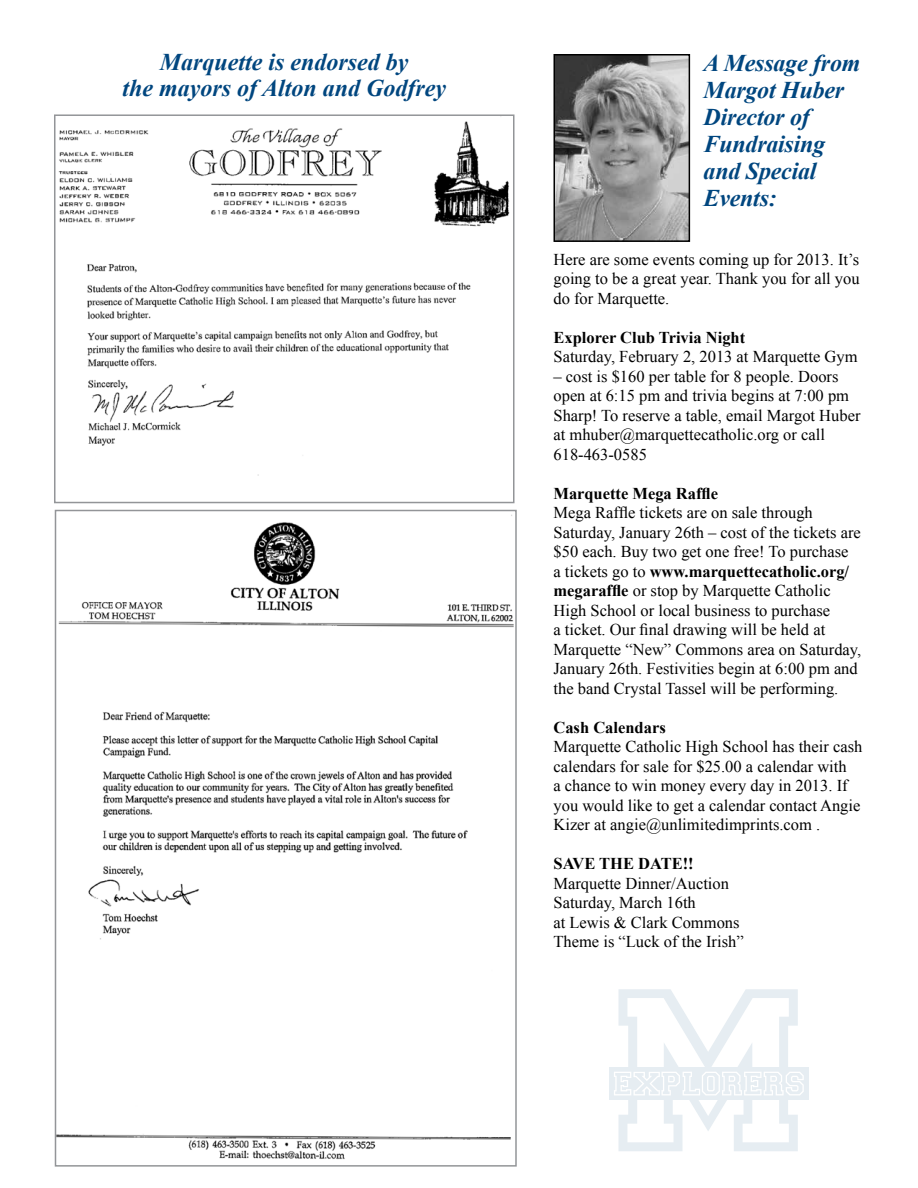
<style>
.page{position:relative;width:918px;height:1188px;background:#fff}
.page>*{position:absolute;margin:0;border:0;box-sizing:border-box;transform-origin:0 0}
.t1{font:italic 700 24px/27px "Times New Roman";letter-spacing:-.01em;color:#00467f;text-align:center}
.t2{font:16.5px/19.5px "Times New Roman";color:#000}
.t3{font:700 16.5px "Times New Roman";color:#000}
.s1{font-weight:700}
</style>
<div class="page">
<img style="left:58px;top:121px;width:452px;height:355px">
<div style="left:54px;top:114px;width:460px;height:389px;border:2px solid #939598"></div>
<img style="left:58px;top:514px;width:456px;height:645px">
<div style="left:55px;top:510px;width:462px;height:657px;border:2px solid #939598"></div>
<div style="left:297px;top:361px;width:104px;height:94px;background:#fff;border-radius:50%"></div>
<img style="left:557px;top:57px;width:130px;height:182px">
<div style="left:554px;top:54px;width:136px;height:188px;border:2px solid #000"></div>
<div style="left:609px;top:1067px;width:200px;height:33px;background:#e6edf2"></div>
<svg style="left:614px;top:989px;width:190px;height:162px"></svg>
<h1 class="t1" style="left:122px;top:49px;width:325px;line-height:25.5px">Marquette is endorsed by<br>the mayors of Alton and Godfrey</h1>
<h1 class="t1" style="left:704px;top:49px;width:158px;text-align:left">A Message from<br>Margot Huber<br>Director of<br>Fundraising and Special<br>Events:</h1>
<p class="t2" style="left:554px;top:249px;width:308px;text-align:justify">Here are some events coming up for 2013. It’s going to be a great year. Thank you for all you do for Marquette.</p>
<p class="t3" style="left:554px;top:326px;width:193px">Explorer Club Trivia Night</p>
<p class="t2" style="left:554px;top:347px;width:306px">Saturday, February 2, 2013 at Marquette Gym</p>
<p class="t2" style="left:554px;top:366px;width:309px">– cost is $160 per table for 8 people. Doors open at 6:15 pm and trivia begins at 7:00 pm Sharp! To reserve a table, email Margot Huber at mhuber@marquettecatholic.org or call 618-463-0585</p>
<p class="t3" style="left:554px;top:482px;width:166px">Marquette Mega Raffle</p>
<p class="t2" style="left:554px;top:503px;width:309px">Mega Raffle tickets are on sale through Saturday, January 26th – cost of the tickets are $50 each. Buy two get one free! To purchase<br>a tickets go to <span class="s1">www.marquettecatholic.org/ megaraffle</span> or stop by Marquette Catholic High School or local business to purchase<br>a ticket. Our final drawing will be held at Marquette “New” Commons area on Saturday, January 26th. Festivities begin at 6:00 pm and the band Crystal Tassel will be performing.</p>
<p class="t3" style="left:554px;top:716px;width:114px">Cash Calendars</p>
<p class="t2" style="left:554px;top:737px;width:310px">Marquette Catholic High School has their cash calendars for sale for $25.00 a calendar with<br>a chance to win money every day in 2013. If you would like to get a calendar contact Angie Kizer at angie@unlimitedimprints.com .</p>
<p class="t3" style="left:554px;top:852px;width:142px">SAVE THE DATE!!</p>
<p class="t2" style="left:554px;top:873px;width:192px">Marquette Dinner/Auction<br>Saturday, March 16th<br>at Lewis &amp; Clark Commons<br>Theme is “Luck of the Irish”</p>
</div>
